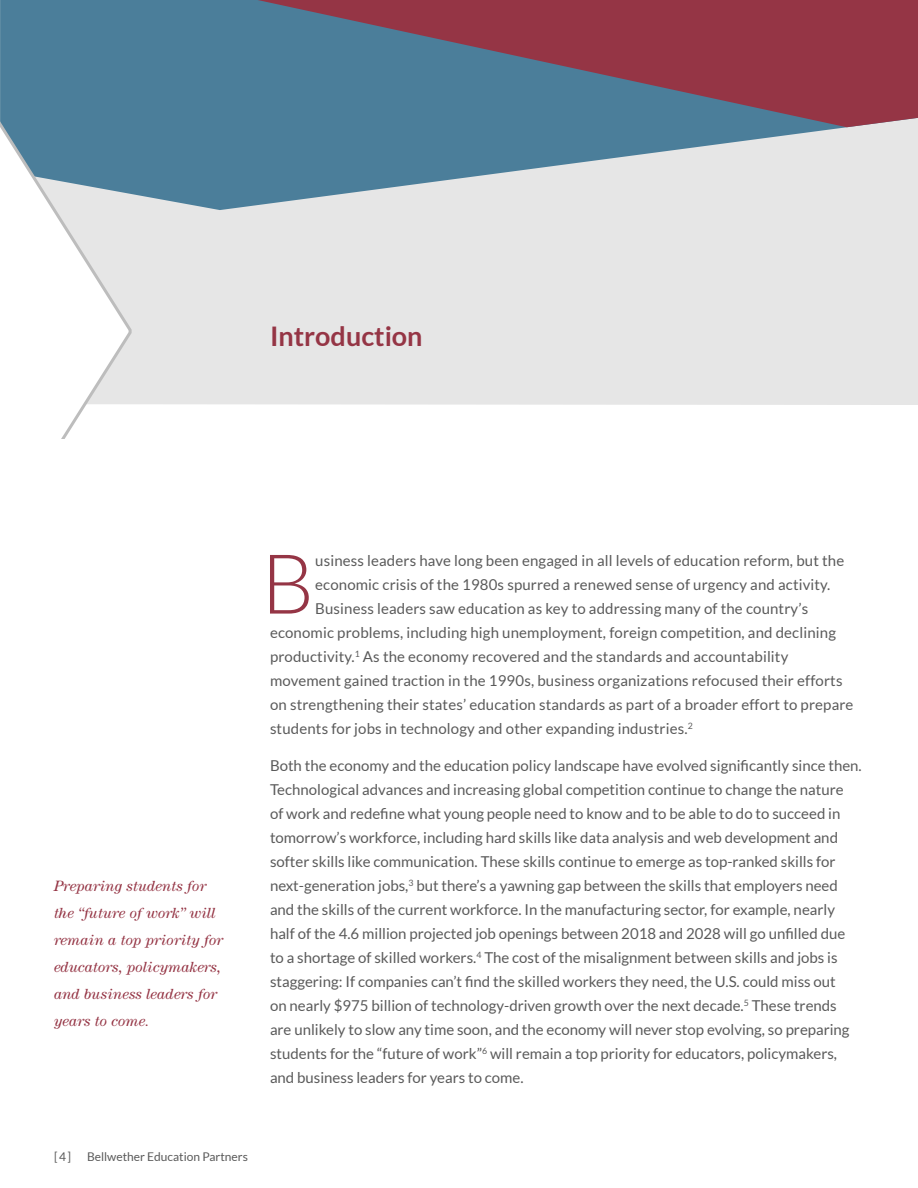
<style>
.page{position:relative;width:918px;height:1188px;background:#fff}
.page>*{position:absolute;margin:0;border:0;box-sizing:border-box;transform-origin:0 0}
.Section_Opener_First{font:300 82.8px "Lato";color:#953545}
.Section_Opener_Title{font:700 27px "Lato";color:#953545}
.Body_Copy{font:15px/24px "Lato";color:#5a5a5a}
.Section_Opener_First-2{font:15px "Lato";letter-spacing:.01em;color:#5a5a5a}
.Pullquote{font:italic 15px/27px "Century Std";color:#953545}
.t1{font:12px "Lato";color:#5a5a5a}
</style>
<div class="page">
<div style="left:133px;top:210px;width:785px;height:195px;background:#e6e6e6"></div>
<svg style="left:0;top:0;width:918px;height:210px;background:#7fa1b3"></svg>
<svg style="left:258px;top:0;width:660px;height:127px;background:#73576c"></svg>
<svg style="left:0;top:115px;width:133px;height:324px"></svg>
<p class="Section_Opener_Title" style="left:270px;top:320px;width:154px">Introduction</p>
<p class="Pullquote" style="left:54px;top:872px;width:171px">Preparing students for the “future of work” will remain a top priority for educators, policymakers, and business leaders for years to come.</p>
<p class="Section_Opener_First" style="left:261px;top:539px;width:55px">B</p>
<p class="Section_Opener_First-2" style="left:315px;top:552px;width:531px">usiness leaders have long been engaged in all levels of education reform, but the</p>
<p class="Section_Opener_First-2" style="left:315px;top:576px;width:517px">economic crisis of the 1980s spurred a renewed sense of urgency and activity.</p>
<p class="Section_Opener_First-2" style="left:315px;top:600px;width:495px">Business leaders saw education as key to addressing many of the country’s</p>
<p class="Section_Opener_First-2" style="left:270px;top:624px;width:568px">economic problems, including high unemployment, foreign competition, and declining</p>
<p class="Section_Opener_First-2" style="left:270px;top:648px;width:520px">productivity.<sup>1</sup> As the economy recovered and the standards and accountability</p>
<p class="Section_Opener_First-2" style="left:270px;top:672px;width:574px">movement gained traction in the 1990s, business organizations refocused their efforts</p>
<p class="Section_Opener_First-2" style="left:270px;top:696px;width:585px">on strengthening their states’ education standards as part of a broader effort to prepare</p>
<p class="Section_Opener_First-2" style="left:270px;top:720px;width:424px">students for jobs in technology and other expanding industries.<sup>2</sup></p>
<p class="Body_Copy" style="left:270px;top:754px;width:593px">Both the economy and the education policy landscape have evolved significantly since then.<br>Technological advances and increasing global competition continue to change the nature<br>of work and redefine what young people need to know and to be able to do to succeed in tomorrow’s workforce, including hard skills like data analysis and web development and softer skills like communication. These skills continue to emerge as top-ranked skills for next-generation jobs,<sup>3</sup> but there’s a yawning gap between the skills that employers need and the skills of the current workforce. In the manufacturing sector, for example, nearly half of the 4.6 million projected job openings between 2018 and 2028 will go unfilled due to a shortage of skilled workers.<sup>4</sup> The cost of the misalignment between skills and jobs is staggering: If companies can’t find the skilled workers they need, the U.S. could miss out<br>on nearly $975 billion of technology-driven growth over the next decade.<sup>5</sup> These trends are unlikely to slow any time soon, and the economy will never stop evolving, so preparing students for the “future of work”<sup>6</sup> will remain a top priority for educators, policymakers, and business leaders for years to come.</p>
<p class="t1" style="left:54px;top:1150px;width:19px">[4]</p>
<p class="t1" style="left:87px;top:1150px;width:162px">Bellwether Education Partners</p>
</div>
